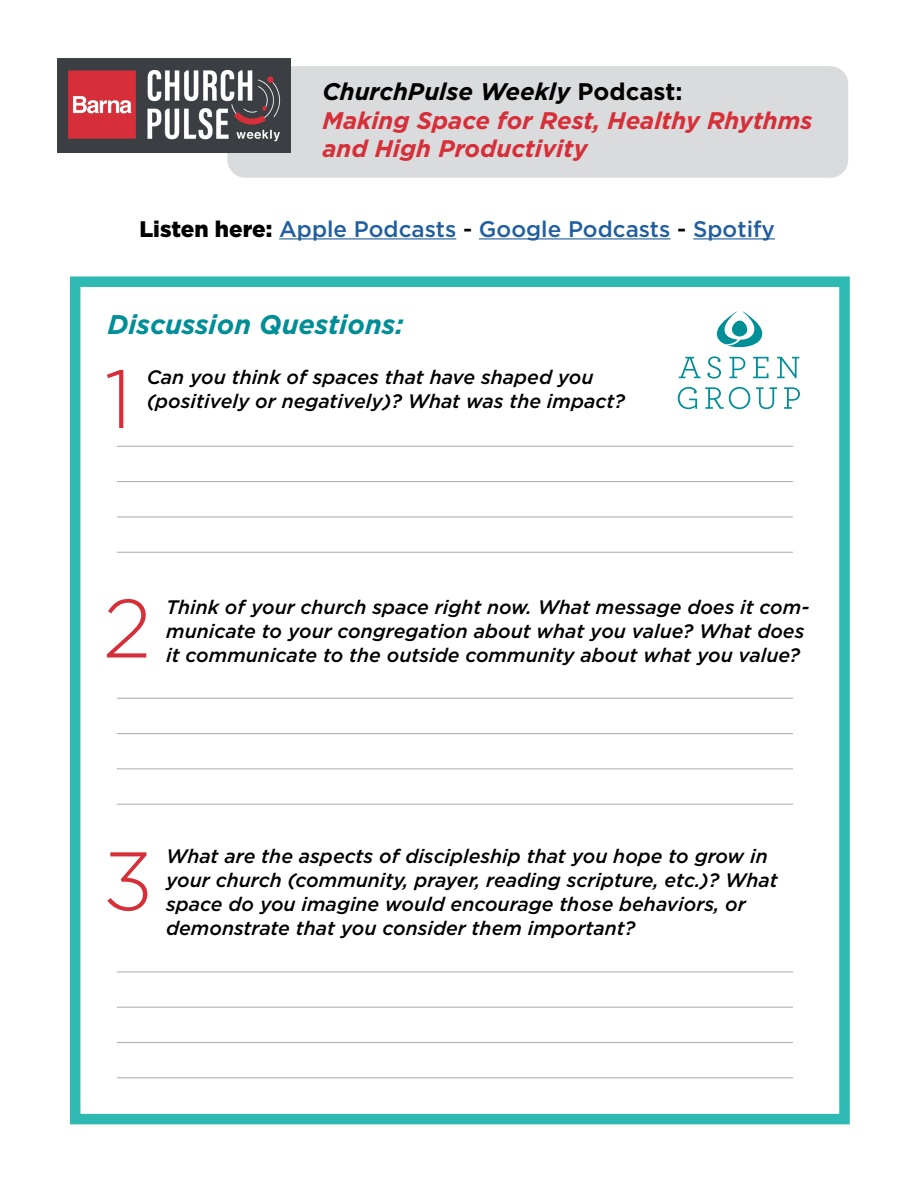
<style>
.page{position:relative;width:918px;height:1188px;background:#fff}
.page>*{position:absolute;margin:0;border:0;box-sizing:border-box;transform-origin:0 0}
.t1{font:300 82.5px "Gotham";color:#d62f39}
.t2{font:italic 700 27px "Gotham";color:#008e97}
.t3{font:italic 700 24px/28.5px "Gotham";color:#d62f39}
.t4{font:500 22.5px "Gotham";color:#215e9e}
.t5{font:italic 500 19.5px/24px "Gotham";color:#000}
.s1{color:#000}
.s2{font-style:normal;color:#000}
.s3{font-weight:900;color:#000}
</style>
<div class="page">
<div style="left:227px;top:66px;width:621px;height:112px;background:#dadbdc;border-radius:18px"></div>
<div style="left:70px;top:276px;width:780px;height:848px;border:10px solid #2eb9b3"></div>
<img style="left:58px;top:58px;width:233px;height:95px">
<hr style="left:279px;top:238px;width:177px;height:1px;background:#215e9e">
<hr style="left:479px;top:238px;width:191px;height:1px;background:#215e9e">
<hr style="left:693px;top:238px;width:82px;height:1px;background:#215e9e">
<hr style="left:117px;top:446px;width:676px;height:1px;background:#b1b4b6">
<hr style="left:117px;top:481px;width:676px;height:1px;background:#b1b4b6">
<hr style="left:117px;top:516px;width:676px;height:1px;background:#b1b4b6">
<hr style="left:117px;top:552px;width:676px;height:1px;background:#b1b4b6">
<hr style="left:117px;top:698px;width:676px;height:1px;background:#b1b4b6">
<hr style="left:117px;top:733px;width:676px;height:1px;background:#b1b4b6">
<hr style="left:117px;top:768px;width:676px;height:1px;background:#b1b4b6">
<hr style="left:117px;top:804px;width:676px;height:1px;background:#b1b4b6">
<hr style="left:117px;top:971px;width:676px;height:1px;background:#b1b4b6">
<hr style="left:117px;top:1007px;width:676px;height:1px;background:#b1b4b6">
<hr style="left:117px;top:1042px;width:676px;height:1px;background:#b1b4b6">
<hr style="left:117px;top:1077px;width:676px;height:1px;background:#b1b4b6">
<svg style="left:716px;top:311px;width:47px;height:36px"></svg>
<div style="left:732px;top:321px;width:15px;height:15px;background:#008e97;border-radius:7px"></div>
<svg style="left:679px;top:357px;width:22px;height:21px"></svg>
<svg style="left:707px;top:356px;width:14px;height:23px"></svg>
<svg style="left:730px;top:357px;width:15px;height:21px"></svg>
<svg style="left:753px;top:357px;width:16px;height:21px"></svg>
<svg style="left:777px;top:357px;width:22px;height:21px"></svg>
<svg style="left:678px;top:387px;width:19px;height:22px"></svg>
<svg style="left:705px;top:387px;width:45px;height:22px"></svg>
<svg style="left:756px;top:387px;width:21px;height:22px"></svg>
<svg style="left:784px;top:387px;width:16px;height:22px"></svg>
<p class="t3" style="left:322px;top:77px;width:492px"><span class="s1">ChurchPulse Weekly</span> <span class="s2">Podcast:<br></span>Making Space for Rest, Healthy Rhythms and High Productivity</p>
<p class="t4" style="left:139px;top:214px;width:637px"><span class="s3">Listen here:</span> Apple Podcasts <span class="s1">-</span> Google Podcasts <span class="s1">-</span> Spotify</p>
<h2 class="t2" style="left:107px;top:307px;width:297px">Discussion Questions:</h2>
<p class="t5" style="left:147px;top:365px;width:480px">Can you think of spaces that have shaped you (positively or negatively)? What was the impact?</p>
<h1 class="t1" style="left:104px;top:347px;width:29px">1</h1>
<h1 class="t1" style="left:103px;top:576px;width:50px">2</h1>
<p class="t5" style="left:166px;top:595px;width:645px">Think of your church space right now. What message does it com&shy;municate to your congregation about what you value? What does it communicate to the outside community about what you value?</p>
<h1 class="t1" style="left:103px;top:829px;width:52px">3</h1>
<p class="t5" style="left:166px;top:844px;width:613px">What are the aspects of discipleship that you hope to grow in your church (community, prayer, reading scripture, etc.)? What space do you imagine would encourage those behaviors, or demonstrate that you consider them important?</p>
</div>
